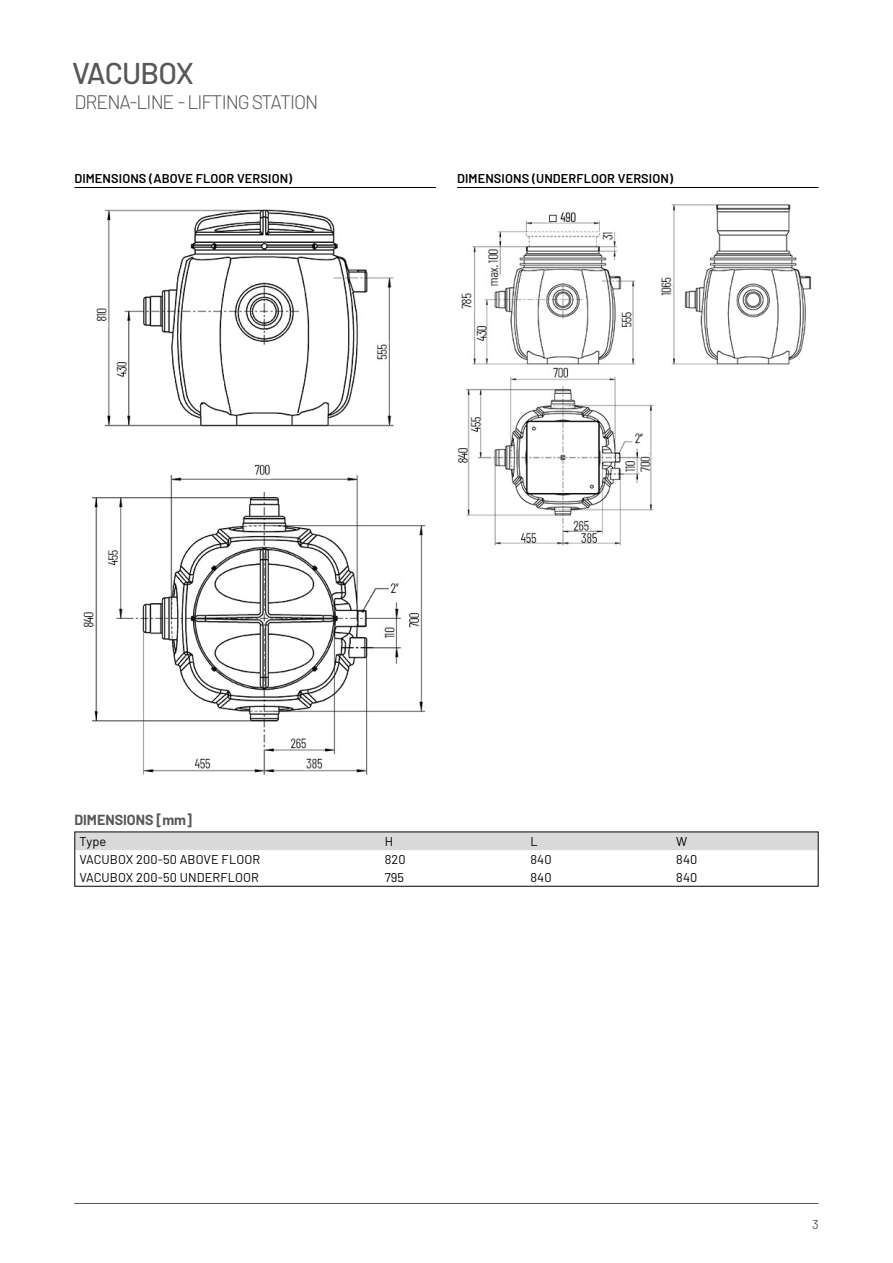
<style>
.page{position:relative;width:893px;height:1263px;background:#fff}
.page>*{position:absolute;margin:0;border:0;box-sizing:border-box;transform-origin:0 0}
.t1{font:500 30px "Barlow";letter-spacing:-.035em;color:#575756}
.t2{font:300 19.5px "Barlow";letter-spacing:-.05em;color:#575756}
.t3{font:700 14.25px "Barlow";color:#575756}
.t4{font:12.75px "Barlow";letter-spacing:.01em;color:#000}
.t5{font:600 12.75px "Barlow";letter-spacing:.01em;color:#000}
.t6{font:12.75px "Barlow";color:#575756}
</style>
<div class="page">
<hr style="left:74px;top:1203px;width:745px;height:1px;background:#575756">
<div style="left:76px;top:833px;width:741px;height:17px;background:#dadada"></div>
<hr style="left:74px;top:187px;width:362px;height:1px;background:#000">
<img style="left:83px;top:209px;width:343px;height:566px">
<hr style="left:457px;top:187px;width:362px;height:1px;background:#000">
<img style="left:457px;top:204px;width:355px;height:342px">
<h1 class="t1" style="left:72px;top:55px;width:123px">VACUBOX</h1>
<h2 class="t2" style="left:74px;top:90px;width:246px">DRENA-LINE - LIFTING STATION</h2>
<p class="t5" style="left:74px;top:170px;width:219px">DIMENSIONS (ABOVE FLOOR VERSION)</p>
<p class="t5" style="left:457px;top:170px;width:217px">DIMENSIONS (UNDERFLOOR VERSION)</p>
<p class="t3" style="left:74px;top:810px;width:119px">DIMENSIONS [mm]</p>
<p class="t4" style="left:79px;top:833px;width:28px">Type</p>
<p class="t4" style="left:385px;top:833px;width:10px">H</p>
<p class="t4" style="left:530px;top:833px;width:9px">L</p>
<p class="t4" style="left:676px;top:833px;width:13px">W</p>
<p class="t4" style="left:79px;top:851px;width:182px">VACUBOX 200-50 ABOVE FLOOR</p>
<p class="t4" style="left:385px;top:851px;width:22px">820</p>
<p class="t4" style="left:530px;top:851px;width:23px">840</p>
<p class="t4" style="left:676px;top:851px;width:23px">840</p>
<p class="t4" style="left:79px;top:869px;width:181px">VACUBOX 200-50 UNDERFLOOR</p>
<p class="t4" style="left:385px;top:869px;width:21px">795</p>
<p class="t4" style="left:530px;top:869px;width:23px">840</p>
<p class="t4" style="left:676px;top:869px;width:23px">840</p>
<p class="t6" style="left:812px;top:1216px;width:8px">3</p>
</div>
